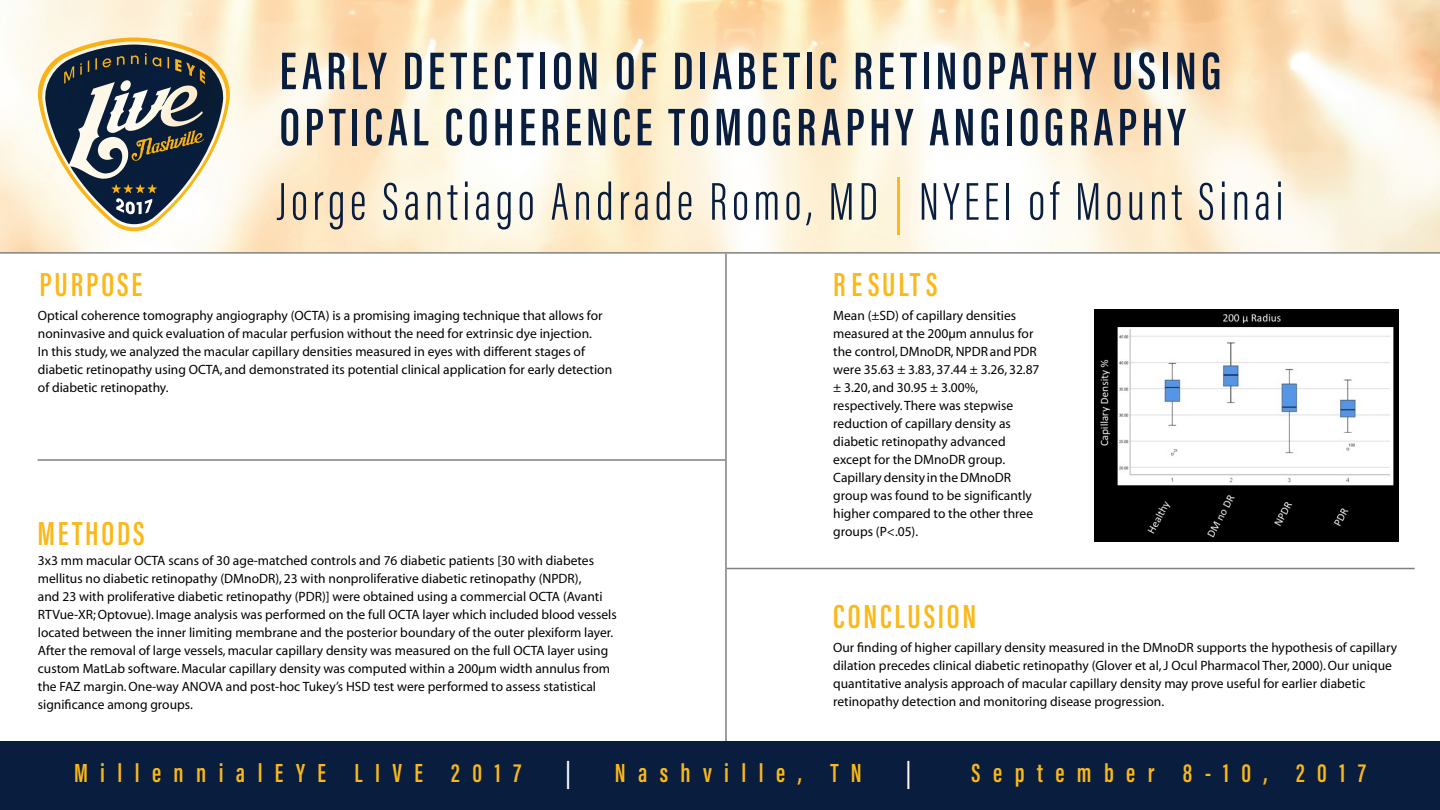
<style>
.page{position:relative;width:1440px;height:810px;background:#fff}
.page>*{position:absolute;margin:0;border:0;box-sizing:border-box;transform-origin:0 0}
.t1{font:300 54.75px "Acumin Pro Extra Cond";letter-spacing:.08em;color:#091e3f}
.t2{font:600 54.6px/56.2px "Acumin Pro Extra Cond";letter-spacing:.08em;color:#091e3f}
.t3{font:600 34.35px "Acumin Pro Extra Cond";letter-spacing:.08em;color:#fcb818}
.t4{font:600 34.35px "Acumin Pro Extra Cond";letter-spacing:.12em;color:#fcb818}
.t5{font:600 27px "Acumin Pro Extra Cond";letter-spacing:.46em;color:#fcb818}
.t6{font:600 27px "Acumin Pro Extra Cond";color:#fff}
.t7{font:13.5px/18px "Myriad MM 400 600";color:#000}
.s1{color:#fcb818}
</style>
<div class="page">
<svg style="left:37px;top:38px;width:194px;height:193px"></svg>
<hr style="left:0;top:252px;width:1440px;height:2px;background:#808080">
<hr style="left:38px;top:459px;width:687px;height:2px;background:#808080">
<hr style="left:725px;top:254px;width:2px;height:520px;background:#808080">
<div style="left:0;top:742px;width:1440px;height:68px;background:#091e3f"></div>
<hr style="left:727px;top:568px;width:688px;height:1px;background:#808080">
<img style="left:1095px;top:310px;width:304px;height:232px">
<p class="t2" style="left:280px;top:42px;width:943px">EARLY DETECTION OF DIABETIC RETINOPATHY USING<br>OPTICAL COHERENCE TOMOGRAPHY ANGIOGRAPHY</p>
<p class="t1" style="left:277px;top:169px;width:1008px">Jorge Santiago Andrade Romo, MD <span class="s1">|</span> NYEEI of Mount Sinai</p>
<p class="t3" style="left:40px;top:263px;width:104px">PURPOSE</p>
<p class="t4" style="left:833px;top:264px;width:106px">RESULTS</p>
<p class="t7" style="left:833px;top:307px;width:208px">Mean (±SD) of capillary densities measured at the 200µm annulus for the control, DMnoDR, NPDR and PDR were 35.63 ± 3.83, 37.44 ± 3.26, 32.87 ± 3.20, and 30.95 ± 3.00%, respectively. There was stepwise reduction of capillary density as diabetic retinopathy advanced except for the DMnoDR group.<br>Capillary density in the DMnoDR group was found to be significantly higher compared to the other three groups (P&lt;.05).</p>
<p class="t7" style="left:38px;top:307px;width:576px">Optical coherence tomography angiography (OCTA) is a promising imaging technique that allows for noninvasive and quick evaluation of macular perfusion without the need for extrinsic dye injection.<br>In this study, we analyzed the macular capillary densities measured in eyes with different stages of diabetic retinopathy using OCTA, and demonstrated its potential clinical application for early detection of diabetic retinopathy.</p>
<p class="t3" style="left:37px;top:513px;width:109px">METHODS</p>
<p class="t7" style="left:38px;top:552px;width:580px">3x3 mm macular OCTA scans of 30 age-matched controls and 76 diabetic patients [30 with diabetes mellitus no diabetic retinopathy (DMnoDR), 23 with nonproliferative diabetic retinopathy (NPDR),<br>and 23 with proliferative diabetic retinopathy (PDR)] were obtained using a commercial OCTA (Avanti RTVue-XR; Optovue). Image analysis was performed on the full OCTA layer which included blood vessels located between the inner limiting membrane and the posterior boundary of the outer plexiform layer.<br>After the removal of large vessels, macular capillary density was measured on the full OCTA layer using custom MatLab software. Macular capillary density was computed within a 200µm width annulus from the FAZ margin. One-way ANOVA and post-hoc Tukey’s HSD test were performed to assess statistical significance among groups.</p>
<p class="t3" style="left:833px;top:595px;width:145px">CONCLUSION</p>
<p class="t7" style="left:833px;top:639px;width:565px">Our finding of higher capillary density measured in the DMnoDR supports the hypothesis of capillary dilation precedes clinical diabetic retinopathy (Glover et al, J Ocul Pharmacol Ther, 2000). Our unique quantitative analysis approach of macular capillary density may prove useful for earlier diabetic retinopathy detection and monitoring disease progression.</p>
<p class="t5" style="left:74px;top:757px;width:449px">MillennialEYE LIVE 2017</p>
<p class="t6" style="left:566px;top:757px;width:6px">|</p>
<p class="t5" style="left:615px;top:757px;width:248px">Nashville, TN</p>
<p class="t6" style="left:906px;top:757px;width:6px">|</p>
<p class="t5" style="left:971px;top:757px;width:396px">September 8-10, 2017</p>
</div>
